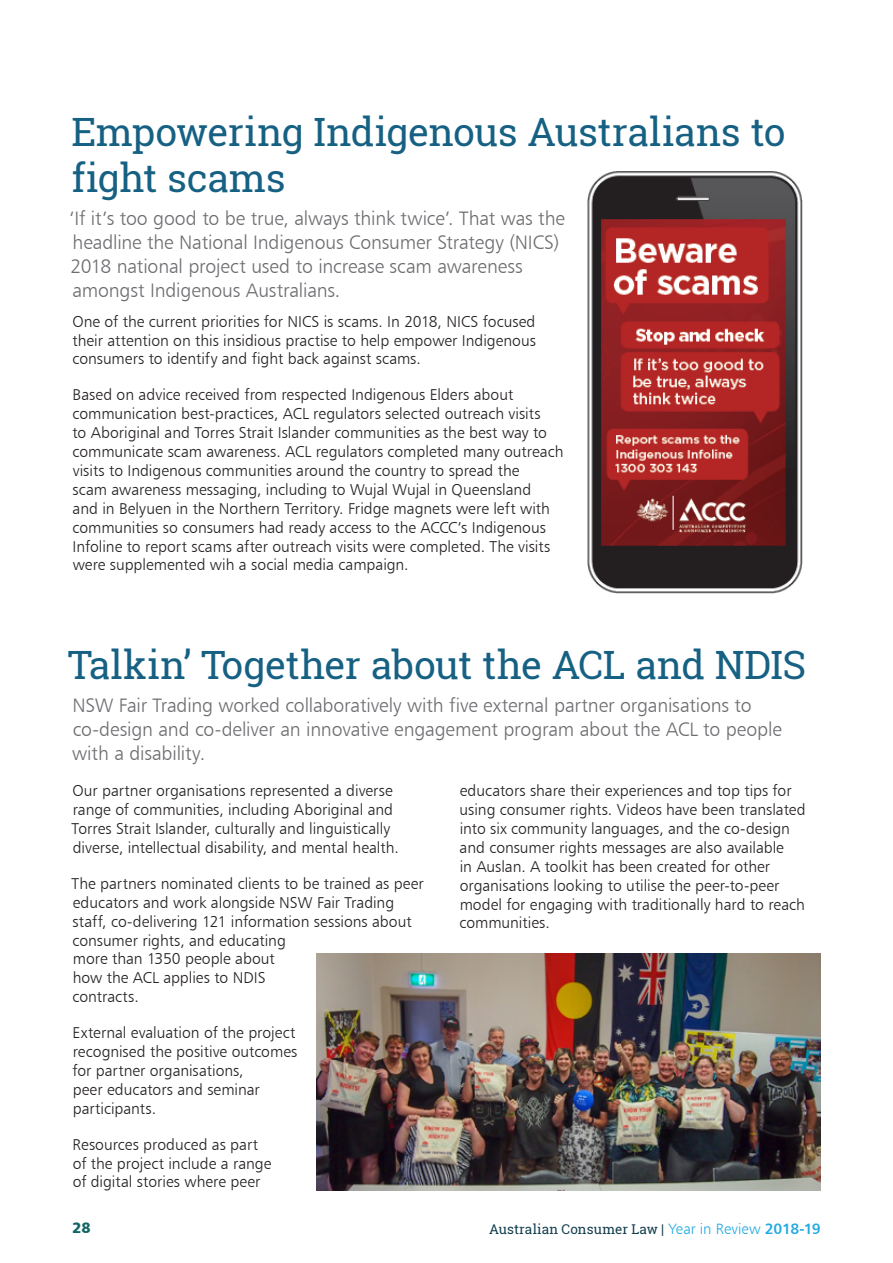
<style>
.page{position:relative;width:893px;height:1263px;background:#fff}
.page>*{position:absolute;margin:0;border:0;box-sizing:border-box;transform-origin:0 0}
.Heading_2{font:39px/46.8px "Roboto Slab";letter-spacing:-.01em;color:#166183}
.Summary_text{font:19.5px/24px "Humanist 777 BT Light B";letter-spacing:-.01em;color:#6c6d70}
.t1{font:15.75px/18.9px "Humanist 777 BT Light B";color:#231f20}
.t2{font:15px "Humanist 777 BT Black B";color:#126565}
.t3{font:13.5px "Roboto Slab";letter-spacing:.01em;color:#133e4d}
.s1{font-family:"Humanist 777 BT Light B";font-size:15px;color:#24aae1}
.s2{font-family:"Humanist 777 BT Bold B";font-size:15px;color:#24aae1}
</style>
<div class="page">
<img style="left:317px;top:954px;width:504px;height:237px">
<img style="left:587px;top:171px;width:216px;height:423px">
<p class="Heading_2" style="left:71px;top:108px;width:716px">Empowering Indigenous Australians to fight scams</p>
<p class="Summary_text" style="left:69px;top:206px;width:497px">‘If it’s too good to be true, always think twice’. That was the headline the National Indigenous Consumer Strategy (NICS)<br>2018 national project used to increase scam awareness amongst Indigenous Australians.</p>
<p class="t1" style="left:72px;top:311px;width:465px;text-align:justify">One of the current priorities for NICS is scams. In 2018, NICS focused their attention on this insidious practise to help empower Indigenous consumers to identify and fight back against scams.</p>
<p class="t1" style="left:72px;top:385px;width:492px">Based on advice received from respected Indigenous Elders about communication best-practices, ACL regulators selected outreach visits<br>to Aboriginal and Torres Strait Islander communities as the best way to communicate scam awareness. ACL regulators completed many outreach visits to Indigenous communities around the country to spread the<br>scam awareness messaging, including to Wujal Wujal in Queensland<br>and in Belyuen in the Northern Territory. Fridge magnets were left with communities so consumers had ready access to the ACCC’s Indigenous Infoline to report scams after outreach visits were completed. The visits were supplemented wih a social media campaign.</p>
<p class="Heading_2" style="left:68px;top:641px;width:740px">Talkin’ Together about the ACL and NDIS</p>
<p class="Summary_text" style="left:72px;top:692px;width:711px">NSW Fair Trading worked collaboratively with five external partner organisations to co‑design and co-deliver an innovative engagement program about the ACL to people with a disability.</p>
<p class="t1" style="left:72px;top:781px;width:329px">Our partner organisations represented a diverse range of communities, including Aboriginal and Torres Strait Islander, culturally and linguistically diverse, intellectual disability, and mental health.</p>
<p class="t1" style="left:72px;top:874px;width:354px">The partners nominated clients to be trained as peer educators and work alongside NSW Fair Trading staff, co-delivering 121 information sessions about consumer rights, and educating<br>more than 1350 people about<br>how the ACL applies to NDIS<br>contracts.</p>
<p class="t1" style="left:72px;top:1023px;width:226px">External evaluation of the project recognised the positive outcomes for partner organisations,<br>peer educators and seminar participants.</p>
<p class="t1" style="left:73px;top:1134px;width:200px">Resources produced as part of the project include a range of digital stories where peer</p>
<p class="t1" style="left:459px;top:781px;width:348px">educators share their experiences and top tips for using consumer rights. Videos have been translated into six community languages, and the co-design and consumer rights messages are also available<br>in Auslan. A toolkit has been created for other organisations looking to utilise the peer-to-peer model for engaging with traditionally hard to reach communities.</p>
<p class="t2" style="left:72px;top:1218px;width:20px">28</p>
<p class="t3" style="left:489px;top:1220px;width:333px">Australian Consumer Law | <span class="s1">Year in Review</span> <span class="s2">2018-19</span></p>
</div>
